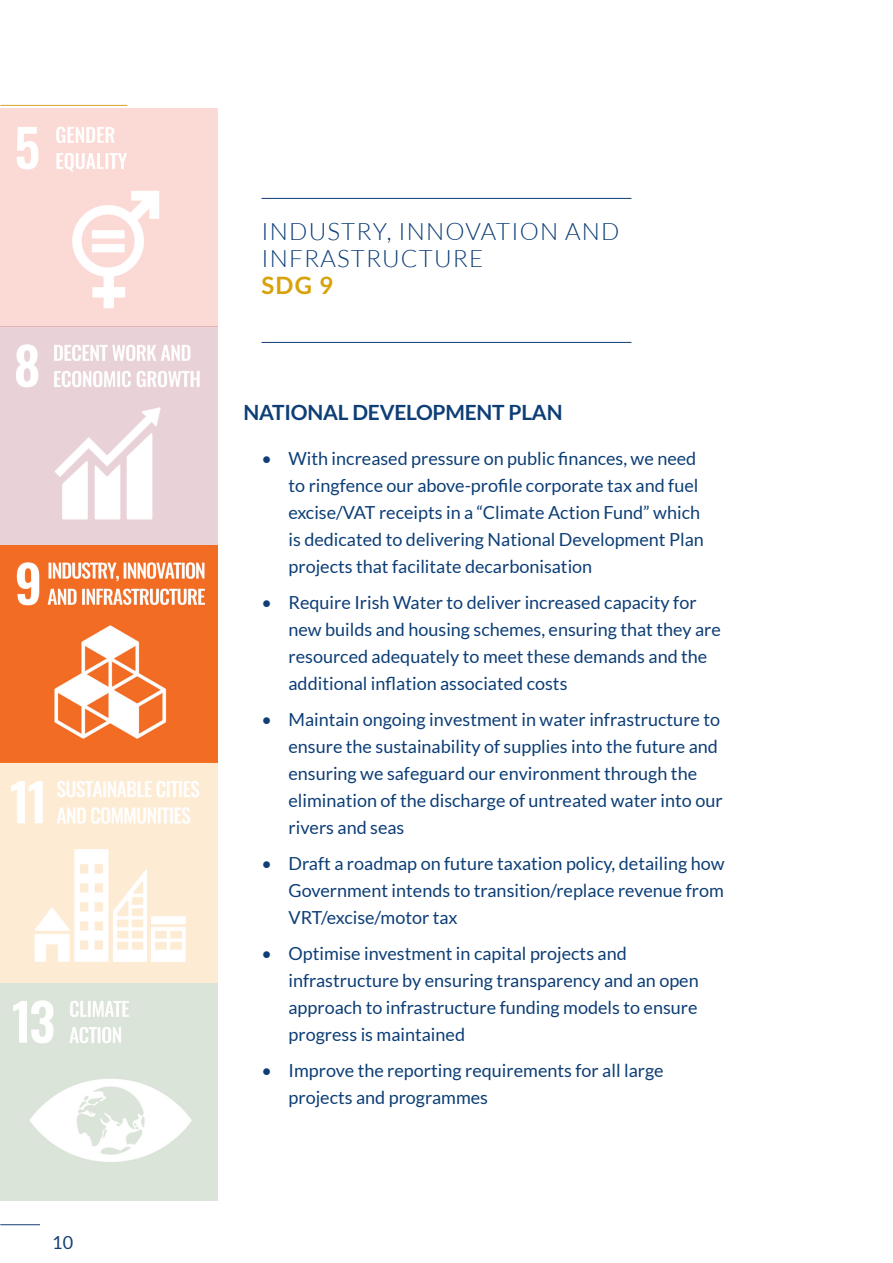
<style>
.page{position:relative;width:893px;height:1263px;background:#fff}
.page>*{position:absolute;margin:0;border:0;box-sizing:border-box;transform-origin:0 0}
.Chapter_Title_-_Alig{font:300 24px "Lato";letter-spacing:.05em;color:#0d3e76}
.Chapter_Title_-_Alig-2{font:700 24px "Lato";color:#d8a20b}
.Title_-_Align_Left{font:700 21px "Lato";letter-spacing:-.01em;color:#0d3e76}
.t1{font:18px/27px "Lato";color:#0d3e76}
.t2{font:18px "Lato";color:#163f74}
</style>
<div class="page">
<hr style="left:0;top:1224px;width:40px;height:1px;background:#163f74">
<hr style="left:0;top:105px;width:127px;height:1px;background:#d8a327">
<hr style="left:261px;top:198px;width:370px;height:1px;background:#0d3e76">
<hr style="left:261px;top:342px;width:370px;height:1px;background:#0d3e76">
<img style="left:0;top:108px;width:218px;height:1093px">
<p class="t2" style="left:52px;top:1233px;width:22px">10</p>
<p class="Chapter_Title_-_Alig" style="left:261px;top:219px;width:359px">INDUSTRY, INNOVATION AND</p>
<p class="Chapter_Title_-_Alig" style="left:261px;top:246px;width:223px">INFRASTRUCTURE</p>
<p class="Chapter_Title_-_Alig-2" style="left:261px;top:272px;width:73px">SDG 9</p>
<p class="Title_-_Align_Left" style="left:243px;top:400px;width:321px">NATIONAL DEVELOPMENT PLAN</p>
<p class="t1" style="left:288px;top:445px;width:417px;text-indent:-27px">• With increased pressure on public finances, we need to ringfence our above-profile corporate tax and fuel excise/VAT receipts in a “Climate Action Fund” which is dedicated to delivering National Development Plan projects that facilitate decarbonisation</p>
<p class="t1" style="left:288px;top:589px;width:434px;text-indent:-27px">• Require Irish Water to deliver increased capacity for new builds and housing schemes, ensuring that they are resourced adequately to meet these demands and the additional inflation associated costs</p>
<p class="t1" style="left:288px;top:706px;width:436px;text-indent:-27px">• Maintain ongoing investment in water infrastructure to ensure the sustainability of supplies into the future and ensuring we safeguard our environment through the elimination of the discharge of untreated water into our rivers and seas</p>
<p class="t1" style="left:288px;top:850px;width:438px;text-align:justify;text-indent:-27px">• Draft a roadmap on future taxation policy, detailing how Government intends to transition/replace revenue from VRT/excise/motor tax</p>
<p class="t1" style="left:288px;top:940px;width:412px;text-indent:-27px">• Optimise investment in capital projects and infrastructure by ensuring transparency and an open approach to infrastructure funding models to ensure progress is maintained</p>
<p class="t1" style="left:288px;top:1057px;width:377px;text-indent:-27px">• Improve the reporting requirements for all large projects and programmes</p>
</div>
